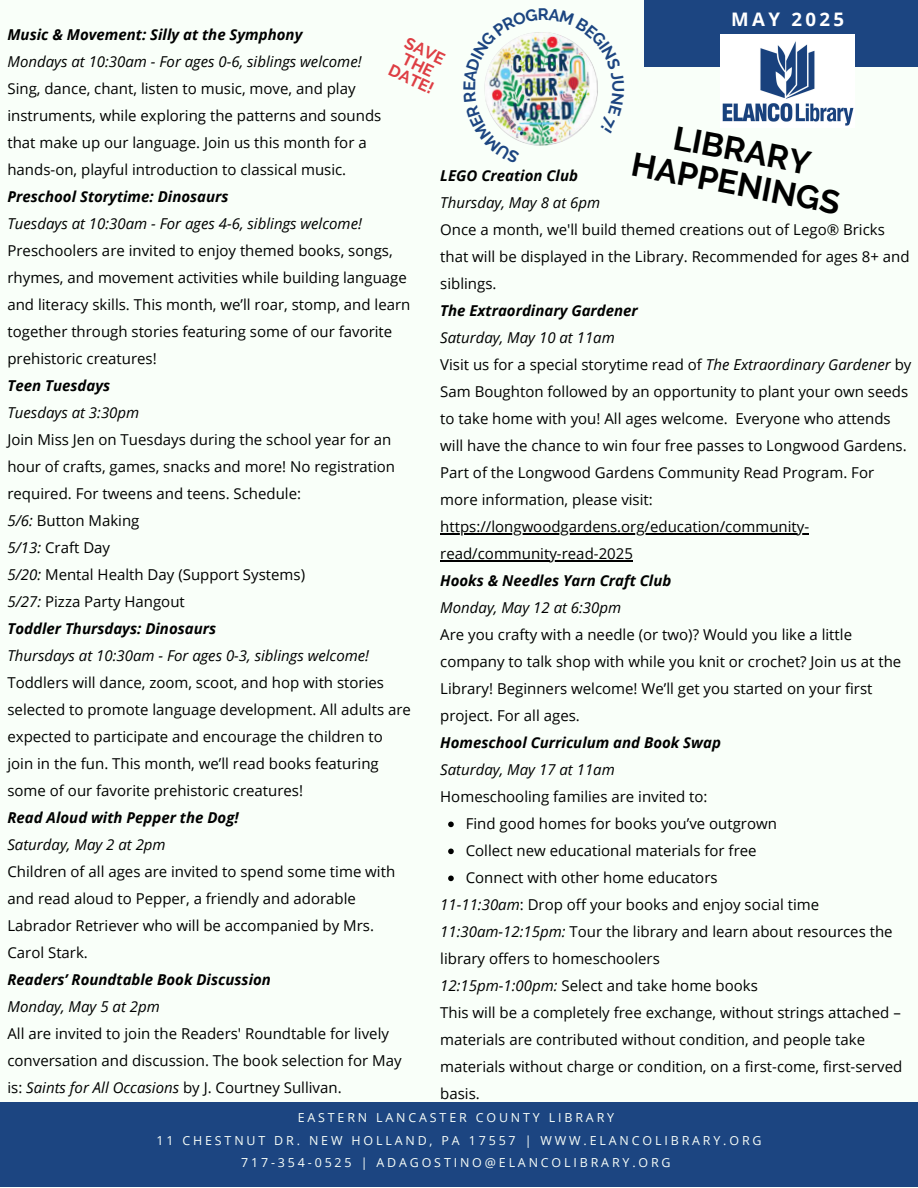
<style>
.page{position:relative;width:918px;height:1188px;background:#f9fff9}
.page>*{position:absolute;margin:0;border:0;box-sizing:border-box;transform-origin:0 0}
.t1{font:700 33px "Raleway";color:#000}
.t2{font:700 18.75px "Open Sans";letter-spacing:.18em;color:#fff}
.t3{font:700 16.5px/31.5px "Raleway";color:#de3e44}
.t4{font:700 16.5px "Raleway";color:#1c4581}
.t5{font:15px/27px "Open Sans";color:#000}
.t6{font:italic 700 15px "Open Sans";color:#000}
.t7{font:italic 15px "Open Sans";color:#000}
.t8{font:12.45px "Open Sans";letter-spacing:.23em;color:#f9fff9}
.s1{font-weight:700;font-style:italic}
.s2{font-style:italic}
</style>
<div class="page">
<div style="left:645px;top:0;width:273px;height:67px;background:#1c4581"></div>
<div style="left:0;top:1102px;width:918px;height:85px;background:#1c4581"></div>
<img style="left:721px;top:34px;width:133px;height:92px">
<hr style="left:440px;top:534px;width:369px;height:1px;background:#000">
<hr style="left:440px;top:561px;width:193px;height:1px;background:#000">
<svg style="left:448px;top:822px;width:6px;height:5px"></svg>
<svg style="left:448px;top:849px;width:6px;height:5px"></svg>
<svg style="left:448px;top:876px;width:6px;height:5px"></svg>
<img style="left:538px;top:32px;width:39px;height:114px">
<img style="left:484px;top:32px;width:54px;height:114px">
<img style="left:548px;top:32px;width:50px;height:101px">
<p class="t4" style="left:538px;top:5px;width:13px">R</p>
<h1 class="t2" style="left:731px;top:6px;width:115px">MAY 2025</h1>
<p class="t5" style="left:7px;top:21px;width:405px"><span class="s1">Music &amp; Movement: Silly at the Symphony<br></span><span class="s2">Mondays at 10:30am - For ages 0-6, siblings welcome!<br></span>Sing, dance, chant, listen to music, move, and play instruments, while exploring the patterns and sounds that make up our language. Join us this month for a hands-on, playful introduction to classical music.<br><span class="s1">Preschool Storytime: Dinosaurs<br></span><span class="s2">Tuesdays at 10:30am - For ages 4-6, siblings welcome!<br></span>Preschoolers are invited to enjoy themed books, songs, rhymes, and movement activities while building language and literacy skills. This month, we’ll roar, stomp, and learn together through stories featuring some of our favorite prehistoric creatures!<br><span class="s1">Teen Tuesdays<br></span><span class="s2">Tuesdays at 3:30pm<br></span>Join Miss Jen on Tuesdays during the school year for an hour of crafts, games, snacks and more! No registration required. For tweens and teens. Schedule:<br><span class="s2">5/6:</span> Button Making<br><span class="s2">5/13:</span> Craft Day<br><span class="s2">5/20:</span> Mental Health Day (Support Systems)<br><span class="s2">5/27:</span> Pizza Party Hangout<br><span class="s1">Toddler Thursdays: Dinosaurs<br></span><span class="s2">Thursdays at 10:30am - For ages 0-3, siblings welcome!<br></span>Toddlers will dance, zoom, scoot, and hop with stories selected to promote language development. All adults are expected to participate and encourage the children to join in the fun. This month, we’ll read books featuring some of our favorite prehistoric creatures!<br><span class="s1">Read Aloud with Pepper the Dog!<br></span><span class="s2">Saturday, May 2 at 2pm<br></span>Children of all ages are invited to spend some time with and read aloud to Pepper, a friendly and adorable Labrador Retriever who will be accompanied by Mrs.<br>Carol Stark.<br><span class="s1">Readers’ Roundtable Book Discussion<br></span><span class="s2">Monday, May 5 at 2pm<br></span>All are invited to join the Readers' Roundtable for lively conversation and discussion. The book selection for May is: <span class="s2">Saints for All Occasions</span> by J. Courtney Sullivan.</p>
<p class="t3" style="left:409px;top:26px;width:50px;rotate:25deg">SAVE<br>DATE!</p>
<h3 class="t1" style="left:678px;top:118px;width:140px;rotate:11deg">LIBRARY</h3>
<h3 class="t1" style="left:636px;top:144px;width:213px;rotate:11deg">HAPPENINGS</h3>
<p class="t5" style="left:440px;top:162px;width:473px"><span class="s1">LEGO Creation Club<br></span><span class="s2">Thursday, May 8 at 6pm<br></span>Once a month, we'll build themed creations out of Lego® Bricks that will be displayed in the Library. Recommended for ages 8+ and siblings.<br><span class="s1">The Extraordinary Gardener<br></span><span class="s2">Saturday, May 10 at 11am<br></span>Visit us for a special storytime read of <span class="s2">The Extraordinary Gardener</span> by Sam Boughton followed by an opportunity to plant your own seeds to take home with you! All ages welcome. Everyone who attends will have the chance to win four free passes to Longwood Gardens.<br>Part of the Longwood Gardens Community Read Program. For more information, please visit:</p>
<h2 class="t5" style="left:440px;top:513px;width:370px">https://longwoodgardens.org/education/community-</h2>
<h4 class="t5" style="left:440px;top:540px;width:194px">read/community-read-2025</h4>
<h4 class="t6" style="left:440px;top:570px;width:233px">Hooks &amp; Needles Yarn Craft Club</h4>
<h4 class="t7" style="left:440px;top:597px;width:182px">Monday, May 12 at 6:30pm</h4>
<h4 class="t5" style="left:440px;top:621px;width:413px">Are you crafty with a needle (or two)? Would you like a little</h4>
<h4 class="t5" style="left:440px;top:648px;width:463px">company to talk shop with while you knit or crochet? Join us at the</h4>
<h4 class="t5" style="left:440px;top:675px;width:434px">Library! Beginners welcome! We’ll get you started on your first</h4>
<h4 class="t5" style="left:440px;top:702px;width:141px">project. For all ages.</h4>
<h4 class="t6" style="left:440px;top:732px;width:282px">Homeschool Curriculum and Book Swap</h4>
<h4 class="t7" style="left:440px;top:759px;width:176px">Saturday, May 17 at 11am</h4>
<h4 class="t5" style="left:440px;top:783px;width:269px">Homeschooling families are invited to:</h4>
<h4 class="t5" style="left:466px;top:810px;width:313px">Find good homes for books you’ve outgrown</h4>
<h4 class="t5" style="left:466px;top:837px;width:292px">Collect new educational materials for free</h4>
<h4 class="t5" style="left:466px;top:864px;width:253px">Connect with other home educators</h4>
<h4 class="t5" style="left:440px;top:891px;width:380px"><span class="s2">11-11:30am</span>: Drop off your books and enjoy social time</h4>
<h4 class="t5" style="left:440px;top:918px;width:454px"><span class="s2">11:30am-12:15pm:</span> Tour the library and learn about resources the</h4>
<h4 class="t5" style="left:440px;top:945px;width:221px">library offers to homeschoolers</h4>
<h4 class="t5" style="left:440px;top:972px;width:319px"><span class="s2">12:15pm-1:00pm:</span> Select and take home books</h4>
<h4 class="t5" style="left:440px;top:999px;width:462px">This will be a completely free exchange, without strings attached –</h4>
<h4 class="t5" style="left:440px;top:1026px;width:426px">materials are contributed without condition, and people take</h4>
<h4 class="t5" style="left:440px;top:1053px;width:464px">materials without charge or condition, on a first-come, first-served</h4>
<h4 class="t5" style="left:440px;top:1080px;width:41px">basis.</h4>
<h4 class="t8" style="left:298px;top:1109px;width:318px">EASTERN LANCASTER COUNTY LIBRARY</h4>
<p class="t8" style="left:156px;top:1131px;width:607px">11 CHESTNUT DR. NEW HOLLAND, PA 17557 | WWW.ELANCOLIBRARY.ORG</p>
<p class="t8" style="left:241px;top:1154px;width:431px">717-354-0525 | ADAGOSTINO@ELANCOLIBRARY.ORG</p>
</div>
